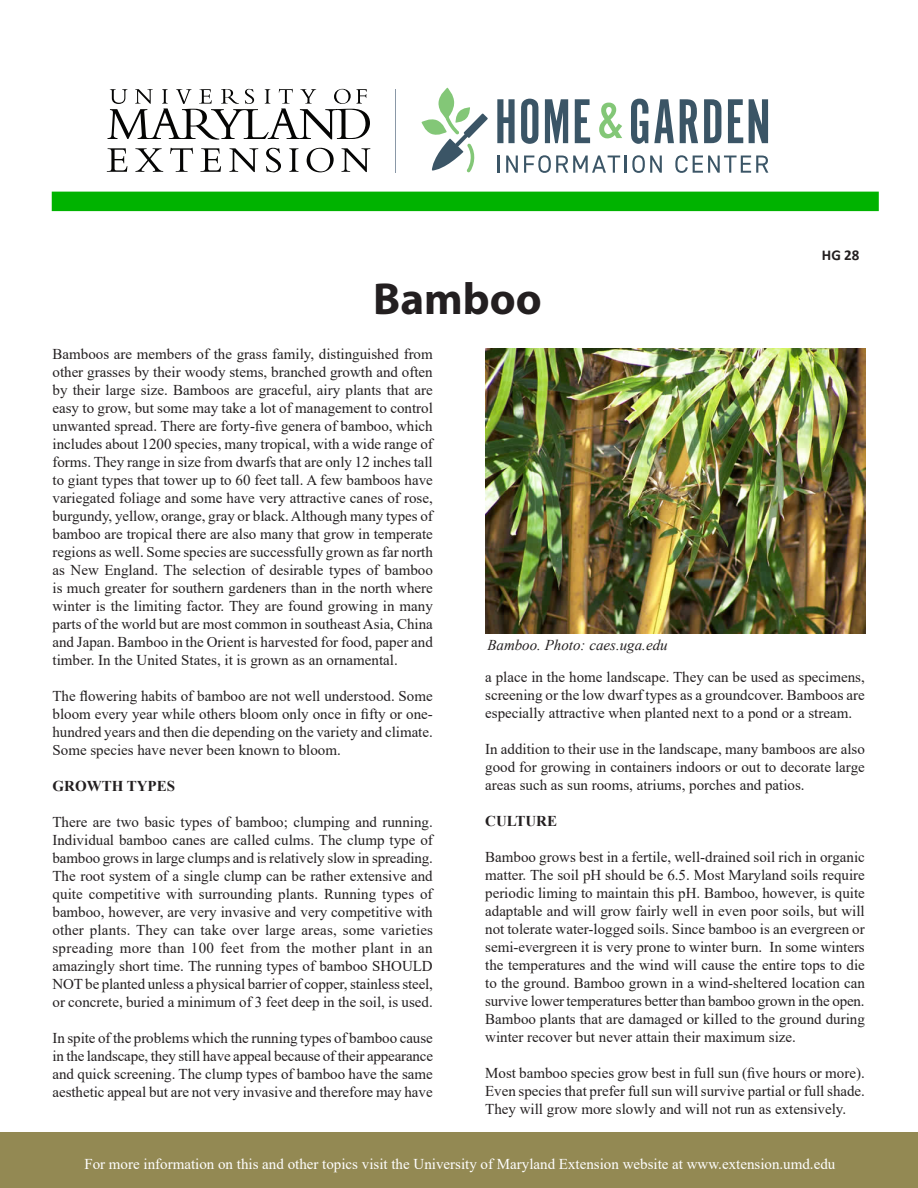
<style>
.page{position:relative;width:918px;height:1188px;background:#fff}
.page>*{position:absolute;margin:0;border:0;box-sizing:border-box;transform-origin:0 0}
.t1{font:700 45px "Myriad Pro";letter-spacing:.005em;color:#231f20}
.t2{font:15px/18px "Times New Roman";color:#231f20;text-align:justify}
.t3{font:15px "Times New Roman";color:#fff}
.t4{font:italic 15px "Times New Roman";color:#231f20}
.t5{font:700 15px "Times New Roman";color:#231f20}
.t6{font:700 15px "Calibri";color:#231f20}
</style>
<div class="page">
<div style="left:1px;top:1133px;width:917px;height:55px;background:#938953"></div>
<img style="left:485px;top:348px;width:380px;height:285px">
<svg style="left:497px;top:99px;width:18px;height:44px"></svg>
<svg style="left:521px;top:99px;width:17px;height:45px"></svg>
<svg style="left:545px;top:99px;width:23px;height:44px"></svg>
<svg style="left:575px;top:99px;width:15px;height:44px"></svg>
<svg style="left:631px;top:99px;width:43px;height:45px"></svg>
<svg style="left:680px;top:99px;width:18px;height:44px"></svg>
<svg style="left:704px;top:99px;width:17px;height:44px"></svg>
<svg style="left:728px;top:99px;width:15px;height:44px"></svg>
<svg style="left:749px;top:99px;width:19px;height:44px"></svg>
<svg style="left:498px;top:156px;width:2px;height:17px"></svg>
<svg style="left:506px;top:156px;width:12px;height:17px"></svg>
<svg style="left:524px;top:155px;width:138px;height:18px"></svg>
<svg style="left:675px;top:155px;width:93px;height:18px"></svg>
<svg style="left:599px;top:103px;width:23px;height:35px"></svg>
<svg style="left:422px;top:88px;width:66px;height:84px"></svg>
<svg style="left:108px;top:89px;width:262px;height:51px"></svg>
<svg style="left:107px;top:148px;width:20px;height:24px"></svg>
<svg style="left:135px;top:148px;width:28px;height:24px"></svg>
<svg style="left:170px;top:148px;width:23px;height:24px"></svg>
<svg style="left:200px;top:148px;width:21px;height:24px"></svg>
<svg style="left:229px;top:148px;width:29px;height:24px"></svg>
<svg style="left:266px;top:148px;width:15px;height:24px"></svg>
<svg style="left:289px;top:148px;width:9px;height:24px"></svg>
<svg style="left:307px;top:148px;width:27px;height:24px"></svg>
<svg style="left:341px;top:148px;width:29px;height:24px"></svg>
<hr style="left:395px;top:89px;width:1px;height:84px;background:#8a98a7">
<div style="left:52px;top:192px;width:827px;height:19px;background:#00b300"></div>
<p class="t1" style="left:373px;top:269px;width:170px">Bamboo</p>
<p class="t6" style="left:822px;top:244px;width:39px">HG 28</p>
<p class="t2" style="left:52px;top:344px;width:382px">Bamboos are members of the grass family, distinguished from other grasses by their woody stems, branched growth and often by their large size. Bamboos are graceful, airy plants that are easy to grow, but some may take a lot of management to control unwanted spread. There are forty-five genera of bamboo, which includes about 1200 species, many tropical, with a wide range of forms. They range in size from dwarfs that are only 12 inches tall to giant types that tower up to 60 feet tall. A few bamboos have variegated foliage and some have very attractive canes of rose, burgundy, yellow, orange, gray or black. Although many types of bamboo are tropical there are also many that grow in temperate regions as well. Some species are successfully grown as far north as New England. The selection of desirable types of bamboo is much greater for southern gardeners than in the north where winter is the limiting factor. They are found growing in many parts of the world but are most common in southeast Asia, China and Japan. Bamboo in the Orient is harvested for food, paper and timber. In the United States, it is grown as an ornamental.</p>
<p class="t2" style="left:52px;top:686px;width:382px">The flowering habits of bamboo are not well understood. Some bloom every year while others bloom only once in fifty or one&shy;hundred years and then die depending on the variety and climate.<br>Some species have never been known to bloom.</p>
<p class="t5" style="left:52px;top:775px;width:124px">GROWTH TYPES</p>
<p class="t2" style="left:52px;top:812px;width:382px">There are two basic types of bamboo; clumping and running.<br>Individual bamboo canes are called culms. The clump type of bamboo grows in large clumps and is relatively slow in spreading.<br>The root system of a single clump can be rather extensive and quite competitive with surrounding plants. Running types of bamboo, however, are very invasive and very competitive with other plants. They can take over large areas, some varieties spreading more than 100 feet from the mother plant in an amazingly short time. The running types of bamboo SHOULD NOT be planted unless a physical barrier of copper, stainless steel, or concrete, buried a minimum of 3 feet deep in the soil, is used.</p>
<p class="t2" style="left:52px;top:1028px;width:382px">In spite of the problems which the running types of bamboo cause in the landscape, they still have appeal because of their appearance and quick screening. The clump types of bamboo have the same aesthetic appeal but are not very invasive and therefore may have</p>
<p class="t4" style="left:487px;top:635px;width:182px">Bamboo. Photo: caes.uga.edu</p>
<p class="t2" style="left:485px;top:667px;width:381px">a place in the home landscape. They can be used as specimens, screening or the low dwarf types as a groundcover. Bamboos are especially attractive when planted next to a pond or a stream.</p>
<p class="t2" style="left:485px;top:739px;width:381px">In addition to their use in the landscape, many bamboos are also good for growing in containers indoors or out to decorate large areas such as sun rooms, atriums, porches and patios.</p>
<p class="t5" style="left:485px;top:810px;width:73px">CULTURE</p>
<p class="t2" style="left:485px;top:847px;width:381px">Bamboo grows best in a fertile, well-drained soil rich in organic matter. The soil pH should be 6.5. Most Maryland soils require periodic liming to maintain this pH. Bamboo, however, is quite adaptable and will grow fairly well in even poor soils, but will not tolerate water-logged soils. Since bamboo is an evergreen or semi-evergreen it is very prone to winter burn. In some winters the temperatures and the wind will cause the entire tops to die to the ground. Bamboo grown in a wind-sheltered location can survive lower temperatures better than bamboo grown in the open.<br>Bamboo plants that are damaged or killed to the ground during winter recover but never attain their maximum size.</p>
<p class="t2" style="left:485px;top:1063px;width:381px">Most bamboo species grow best in full sun (five hours or more).<br>Even species that prefer full sun will survive partial or full shade.<br>They will grow more slowly and will not run as extensively.</p>
<p class="t3" style="left:84px;top:1153px;width:752px">For more information on this and other topics visit the University of Maryland Extension website at www.extension.umd.edu</p>
</div>
